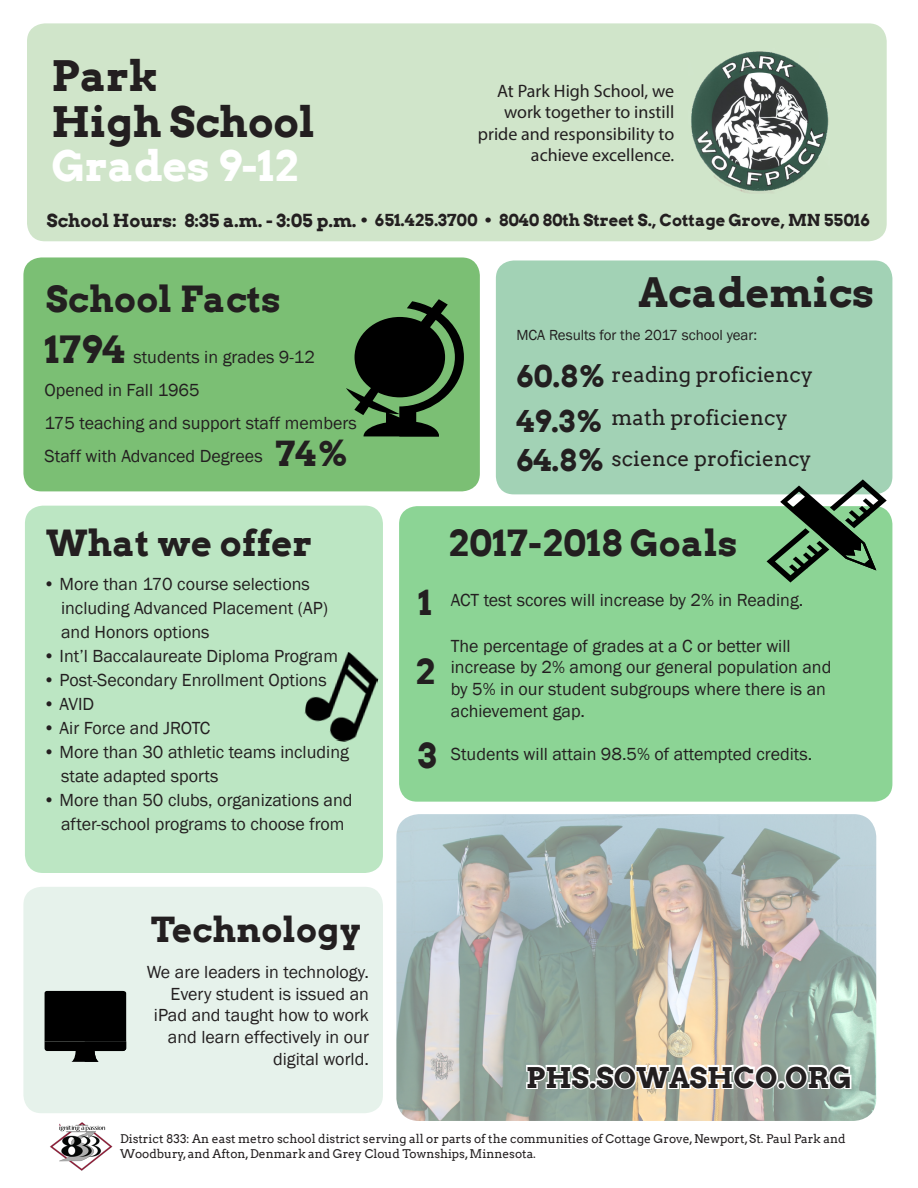
<style>
.page{position:relative;width:918px;height:1188px;background:#fff}
.page>*{position:absolute;margin:0;border:0;box-sizing:border-box;transform-origin:0 0}
.t1{font:700 42px "Arvo";color:#231f20}
.t2{font:700 42px "Arvo";color:#fff}
.t3{font:700 40.5px "Arvo";letter-spacing:.01em;color:#231f20}
.t4{font:700 36px "Arvo";letter-spacing:.01em;color:#231f20}
.t5{font:700 34.5px "Arvo";letter-spacing:.01em;color:#231f20}
.t6{font:700 30px "Arvo";color:#231f20}
.t7{font:700 28.5px "Arvo";color:#231f20}
.t8{font:21px "Arvo";color:#231f20}
.t9{font:18px/21.6px "Franklin Gothic";color:#231f20}
.t10{font:18px/21.6px "Myriad Pro";color:#231f20;text-align:right}
.t11{font:700 16.5px "Arvo";color:#231f20}
.t12{font:15px "Franklin Gothic";color:#231f20}
.t13{font:12px "Arvo";color:#231f20}
.s1{font-size:18px}
.s2{font-family:"Arvo";font-weight:700;font-size:37.5px}
</style>
<div class="page">
<img style="left:396px;top:814px;width:480px;height:307px">
<div style="left:496px;top:260px;width:396px;height:234px;background:#a2d2b5;border-radius:18px"></div>
<div style="left:27px;top:23px;width:860px;height:218px;background:#d0e5ca;border-radius:18px"></div>
<div style="left:23px;top:257px;width:457px;height:234px;background:#7bbf74;border-radius:18px"></div>
<div style="left:399px;top:506px;width:493px;height:296px;background:#8cd495;border-radius:18px"></div>
<div style="left:25px;top:506px;width:358px;height:367px;background:#bce6c3;border-radius:18px"></div>
<div style="left:23px;top:887px;width:360px;height:226px;background:#e6f2eb;border-radius:18px"></div>
<svg style="left:45px;top:991px;width:81px;height:71px;background:#1a1c1b"></svg>
<svg style="left:346px;top:299px;width:118px;height:137px"></svg>
<div style="left:355px;top:317px;width:90px;height:80px;background:#000;border-radius:50%"></div>
<svg style="left:525px;top:1062px;width:328px;height:32px"></svg>
<svg style="left:767px;top:479px;width:120px;height:104px"></svg>
<img style="left:304px;top:652px;width:75px;height:90px">
<img style="left:50px;top:1122px;width:63px;height:49px">
<img style="left:691px;top:51px;width:138px;height:142px">
<p class="t1" style="left:51px;top:49px;width:109px">Park</p>
<p class="t1" style="left:51px;top:96px;width:265px">High School</p>
<p class="t2" style="left:51px;top:139px;width:248px">Grades 9-12</p>
<p class="t10" style="left:478px;top:80px;width:198px">At Park High School, we work together to instill pride and responsibility to achieve excellence.</p>
<p class="t11" style="left:47px;top:210px;width:824px"><span class="s1">School Hours: 8:35 a.m. - 3:05 p.m.</span> • 651.425.3700 • 8040 80th Street S., Cottage Grove, MN 55016</p>
<p class="t4" style="left:46px;top:276px;width:236px">School Facts</p>
<p class="t9" style="left:45px;top:346px;width:272px"><span class="s2">1794</span> students in grades 9-12</p>
<p class="t9" style="left:45px;top:379px;width:157px">Opened in Fall 1965</p>
<p class="t9" style="left:45px;top:412px;width:314px">175 teaching and support staff members</p>
<p class="t9" style="left:45px;top:445px;width:220px">Staff with Advanced Degrees</p>
<p class="t5" style="left:276px;top:432px;width:73px">74%</p>
<p class="t4" style="left:46px;top:521px;width:268px">What we offer</p>
<p class="t9" style="left:61px;top:572px;width:268px;line-height:24px;text-indent:-18px">• More than 170 course selections including Advanced Placement (AP) and Honors options</p>
<p class="t9" style="left:43px;top:645px;width:296px">• Int’l Baccalaureate Diploma Program</p>
<p class="t9" style="left:43px;top:669px;width:285px">• Post-Secondary Enrollment Options</p>
<p class="t9" style="left:43px;top:693px;width:53px">• AVID</p>
<p class="t9" style="left:43px;top:717px;width:169px">• Air Force and JROTC</p>
<p class="t9" style="left:43px;top:741px;width:307px">• More than 30 athletic teams including</p>
<p class="t9" style="left:61px;top:765px;width:159px">state adapted sports</p>
<p class="t9" style="left:43px;top:789px;width:311px">• More than 50 clubs, organizations and</p>
<p class="t9" style="left:61px;top:813px;width:285px">after-school programs to choose from</p>
<p class="t5" style="left:151px;top:908px;width:211px">Technology</p>
<p class="t9" style="left:147px;top:962px;width:224px;text-align:right">We are leaders in technology.<br>Every student is issued an iPad and taught how to work and learn effectively in our digital world.</p>
<p class="t3" style="left:638px;top:267px;width:237px">Academics</p>
<p class="t12" style="left:516px;top:326px;width:242px">MCA Results for the 2017 school year:</p>
<p class="t6" style="left:516px;top:358px;width:89px">60.8%</p>
<p class="t6" style="left:516px;top:402px;width:87px">49.3%</p>
<p class="t8" style="left:612px;top:362px;width:203px">reading proficiency</p>
<p class="t8" style="left:612px;top:405px;width:178px">math proficiency</p>
<p class="t6" style="left:516px;top:441px;width:88px">64.8%</p>
<p class="t8" style="left:612px;top:446px;width:201px">science proficiency</p>
<p class="t5" style="left:418px;top:581px;width:15px">1</p>
<p class="t5" style="left:415px;top:649px;width:21px">2</p>
<p class="t5" style="left:418px;top:734px;width:20px">3</p>
<p class="t4" style="left:448px;top:521px;width:291px">2017-2018 Goals</p>
<p class="t9" style="left:451px;top:590px;width:354px">ACT test scores will increase by 2% in Reading.</p>
<p class="t9" style="left:451px;top:635px;width:341px">The percentage of grades at a C or better will</p>
<p class="t9" style="left:451px;top:657px;width:382px">increase by 2% among our general population and by 5% in our student subgroups where there is an achievement gap.</p>
<p class="t9" style="left:451px;top:744px;width:363px">Students will attain 98.5% of attempted credits.</p>
<p class="t7" style="left:526px;top:1059px;width:327px">PHS.SOWASHCO.ORG</p>
<p class="t13" style="left:120px;top:1132px;width:727px">District 833: An east metro school district serving all or parts of the communities of Cottage Grove, Newport, St. Paul Park and</p>
<p class="t13" style="left:120px;top:1146px;width:417px">Woodbury, and Afton, Denmark and Grey Cloud Townships, Minnesota.</p>
</div>
